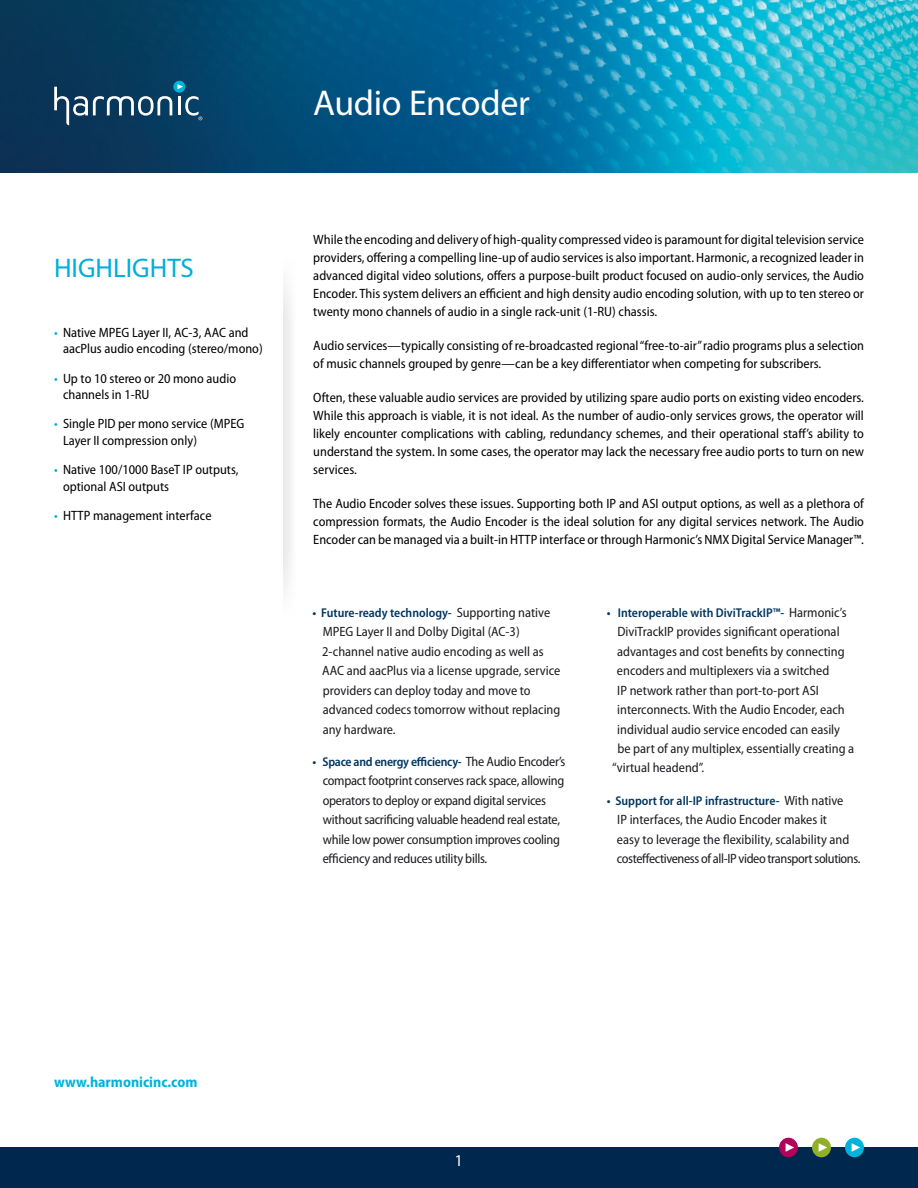
<style>
.page{position:relative;width:918px;height:1188px;background:#fff}
.page>*{position:absolute;margin:0;border:0;box-sizing:border-box;transform-origin:0 0}
.t1{font:36px "Myriad Pro";letter-spacing:-.01em;color:#fff}
.t2{font:27px "Myriad Pro";color:#00afdb}
.t3{font:semi-condensed 16.5px "Myriad Pro";color:#fff}
.t4{font:700 semi-condensed 15px "Myriad Pro";color:#00b3dc}
.t5{font:semi-condensed 13.5px/18px "Myriad Pro";color:#000}
.t6{font:semi-condensed 13.5px/19.5px "Myriad Pro";color:#1b1c20}
.t7{font:semi-condensed 13.5px/19.5px "Myriad Pro";letter-spacing:-.02em;color:#1b1c20}
.t8{font:600 semi-condensed 12.75px "Myriad Pro";color:#00355f}
.t9{font:600 semi-condensed 12.75px "Myriad Pro";letter-spacing:-.02em;color:#00355f}
.s1{color:#00afdb}
.s2{font-weight:400;font-size:13.5px;color:#1b1c20}
</style>
<div class="page">
<div style="left:0;top:1148px;width:918px;height:40px;background:#00284e"></div>
<img style="left:0;top:0;width:918px;height:173px">
<svg style="left:173px;top:81px;width:12px;height:12px"></svg>
<hr style="left:178px;top:96px;width:3px;height:19px;background:#fff">
<svg style="left:54px;top:87px;width:118px;height:38px;background:#345b78"></svg>
<svg style="left:185px;top:96px;width:17px;height:24px"></svg>
<svg style="left:178px;top:84px;width:5px;height:5px"></svg>
<div style="left:779px;top:1138px;width:19px;height:19px;background:#b3025b;border-radius:50%"></div>
<svg style="left:786px;top:1143px;width:8px;height:9px"></svg>
<div style="left:812px;top:1138px;width:19px;height:19px;background:#92af2b;border-radius:50%"></div>
<svg style="left:819px;top:1143px;width:8px;height:9px"></svg>
<div style="left:845px;top:1138px;width:19px;height:19px;background:#00b3dc;border-radius:50%"></div>
<svg style="left:852px;top:1143px;width:8px;height:9px"></svg>
<h2 class="t2" style="left:54px;top:251px;width:141px">HIGHLIGHTS</h2>
<p class="t5" style="left:63px;top:324px;width:201px;line-height:16.2px;text-indent:-9px"><span class="s1">•</span> Native MPEG Layer II, AC-3, AAC and aacPlus audio encoding (stereo/mono)</p>
<p class="t5" style="left:63px;top:370px;width:175px;line-height:16.2px;text-indent:-9px"><span class="s1">•</span> Up to 10 stereo or 20 mono audio channels in 1-RU</p>
<p class="t5" style="left:63px;top:416px;width:183px;line-height:16.2px;text-indent:-9px"><span class="s1">•</span> Single PID per mono service (MPEG<br>Layer II compression only)</p>
<p class="t5" style="left:63px;top:462px;width:177px;line-height:16.2px;text-indent:-9px"><span class="s1">•</span> Native 100/1000 BaseT IP outputs, optional ASI outputs</p>
<p class="t5" style="left:54px;top:507px;width:159px"><span class="s1">•</span> HTTP management interface</p>
<h1 class="t1" style="left:313px;top:81px;width:218px">Audio Encoder</h1>
<p class="t5" style="left:313px;top:231px;width:552px;text-align:justify">While the encoding and delivery of high-quality compressed video is paramount for digital television service providers, offering a compelling line-up of audio services is also important. Harmonic, a recognized leader in advanced digital video solutions, offers a purpose-built product focused on audio-only services, the Audio Encoder. This system delivers an efficient and high density audio encoding solution, with up to ten stereo or twenty mono channels of audio in a single rack-unit (1-RU) chassis.</p>
<p class="t5" style="left:313px;top:337px;width:552px">Audio services—typically consisting of re-broadcasted regional “free-to-air” radio programs plus a selection of music channels grouped by genre—can be a key differentiator when competing for subscribers.</p>
<p class="t5" style="left:313px;top:389px;width:552px;text-align:justify">Often, these valuable audio services are provided by utilizing spare audio ports on existing video encoders.<br>While this approach is viable, it is not ideal. As the number of audio-only services grows, the operator will likely encounter complications with cabling, redundancy schemes, and their operational staff’s ability to understand the system. In some cases, the operator may lack the necessary free audio ports to turn on new services.</p>
<p class="t5" style="left:313px;top:495px;width:552px;text-align:justify">The Audio Encoder solves these issues. Supporting both IP and ASI output options, as well as a plethora of compression formats, the Audio Encoder is the ideal solution for any digital services network. The Audio Encoder can be managed via a built-in HTTP interface or through Harmonic’s NMX Digital Service Manager™.</p>
<p class="t8" style="left:312px;top:605px;width:239px">• Future-ready technology- <span class="s2">Supporting native</span></p>
<p class="t6" style="left:322px;top:622px;width:240px">MPEG Layer II and Dolby Digital (AC-3)<br>2-channel native audio encoding as well as AAC and aacPlus via a license upgrade, service providers can deploy today and move to advanced codecs tomorrow without replacing any hardware.</p>
<p class="t9" style="left:312px;top:755px;width:255px">• Space and energy efficiency- <span class="s2">The Audio Encoder’s</span></p>
<p class="t7" style="left:323px;top:771px;width:243px">compact footprint conserves rack space, allowing operators to deploy or expand digital services without sacrificing valuable headend real estate, while low power consumption improves cooling efficiency and reduces utility bills.</p>
<p class="t8" style="left:607px;top:605px;width:241px">• Interoperable with DiviTrackIP™- <span class="s2">Harmonic’s</span></p>
<p class="t6" style="left:617px;top:622px;width:224px">DiviTrackIP provides significant operational</p>
<p class="t6" style="left:617px;top:642px;width:229px">advantages and cost benefits by connecting</p>
<p class="t6" style="left:617px;top:661px;width:214px">encoders and multiplexers via a switched</p>
<p class="t6" style="left:617px;top:681px;width:203px">IP network rather than port-to-port ASI</p>
<p class="t6" style="left:617px;top:700px;width:229px">interconnects. With the Audio Encoder, each</p>
<p class="t6" style="left:617px;top:720px;width:224px">individual audio service encoded can easily</p>
<p class="t6" style="left:617px;top:739px;width:238px">be part of any multiplex, essentially creating a</p>
<p class="t6" style="left:612px;top:759px;width:94px">“virtual headend”.</p>
<p class="t8" style="left:607px;top:794px;width:238px">• Support for all-IP infrastructure- <span class="s2">With native</span></p>
<p class="t6" style="left:617px;top:810px;width:245px">IP interfaces, the Audio Encoder makes it<br>easy to leverage the flexibility, scalability and costeffectiveness of all-IP video transport solutions.</p>
<p class="t4" style="left:54px;top:1073px;width:145px">www.harmonicinc.com</p>
<p class="t3" style="left:455px;top:1151px;width:9px">1</p>
</div>
